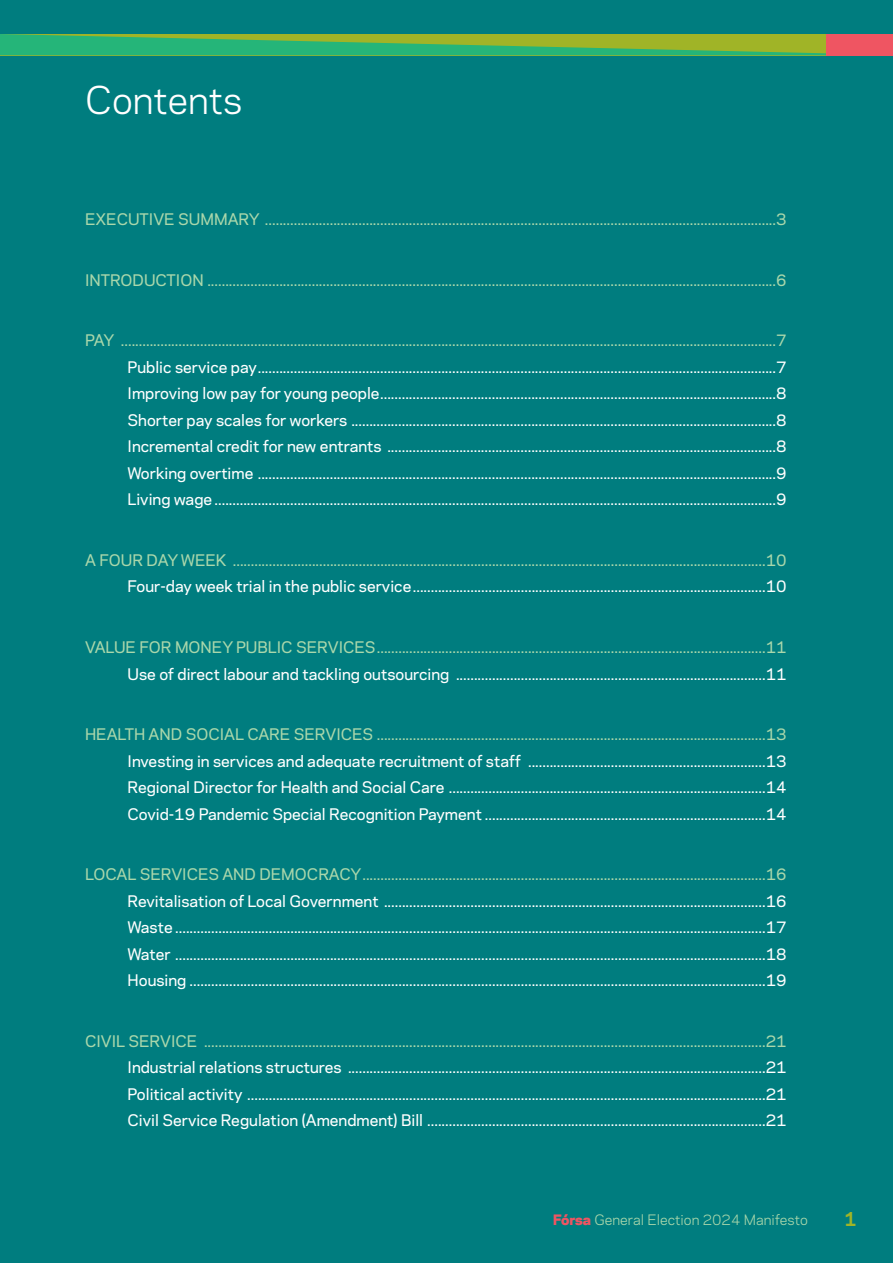
<style>
.page{position:relative;width:893px;height:1263px;background:#007d7f}
.page>*{position:absolute;margin:0;border:0;box-sizing:border-box;transform-origin:0 0}
.t1{font:36px "Polaris";color:#fff}
.t2{font:700 18px "Polaris";color:#a0b427}
.t3{font:500 15px/26.5px "Polaris";color:#fff;text-align:justify}
.t4{font:500 15px "Polaris";color:#aad7ab}
.t5{font:13.5px "Polaris";color:#aad7ab}
.s1{font-weight:800;color:#ef5562}
</style>
<div class="page">
<svg style="left:0;top:34px;width:826px;height:21px;background:#5db453"></svg>
<div style="left:826px;top:34px;width:67px;height:21px;background:#ef5562"></div>
<h1 class="t1" style="left:85px;top:85px;width:159px">Contents</h1>
<p class="t4" style="left:85px;top:213px;width:703px">EXECUTIVE SUMMARY ..............................................................................................................................................3</p>
<p class="t4" style="left:85px;top:274px;width:703px">INTRODUCTION ..............................................................................................................................................................6</p>
<p class="t4" style="left:85px;top:334px;width:703px">PAY ......................................................................................................................................................................................7</p>
<p class="t3" style="left:128px;top:355px;width:661px">Public service pay................................................................................................................................................7<br>Improving low pay for young people..............................................................................................................8<br>Shorter pay scales for workers ......................................................................................................................8<br>Incremental credit for new entrants ............................................................................................................8<br>Working overtime ................................................................................................................................................9<br>Living wage ............................................................................................................................................................9</p>
<p class="t4" style="left:85px;top:554px;width:703px">A FOUR DAY WEEK ....................................................................................................................................................10</p>
<p class="t3" style="left:128px;top:575px;width:661px">Four-day week trial in the public service..................................................................................................10</p>
<p class="t4" style="left:85px;top:641px;width:703px">VALUE FOR MONEY PUBLIC SERVICES............................................................................................................11</p>
<p class="t3" style="left:128px;top:662px;width:661px">Use of direct labour and tackling outsourcing ......................................................................................11</p>
<p class="t4" style="left:85px;top:728px;width:703px">HEALTH AND SOCIAL CARE SERVICES ............................................................................................................13</p>
<p class="t3" style="left:128px;top:749px;width:661px">Investing in services and adequate recruitment of staff ..................................................................13<br>Regional Director for Health and Social Care ........................................................................................14<br>Covid-19 Pandemic Special Recognition Payment ..............................................................................14</p>
<p class="t4" style="left:85px;top:868px;width:703px">LOCAL SERVICES AND DEMOCRACY................................................................................................................16</p>
<p class="t3" style="left:128px;top:889px;width:661px">Revitalisation of Local Government ..........................................................................................................16<br>Waste ....................................................................................................................................................................17<br>Water ....................................................................................................................................................................18<br>Housing ................................................................................................................................................................19</p>
<p class="t4" style="left:85px;top:1035px;width:703px">CIVIL SERVICE ............................................................................................................................................................21</p>
<p class="t3" style="left:128px;top:1055px;width:661px">Industrial relations structures ....................................................................................................................21<br>Political activity ................................................................................................................................................21<br>Civil Service Regulation (Amendment) Bill ..............................................................................................21</p>
<p class="t5" style="left:553px;top:1214px;width:256px"><span class="s1">Fórsa</span> General Election 2024 Manifesto</p>
<p class="t2" style="left:844px;top:1211px;width:14px">1</p>
</div>
